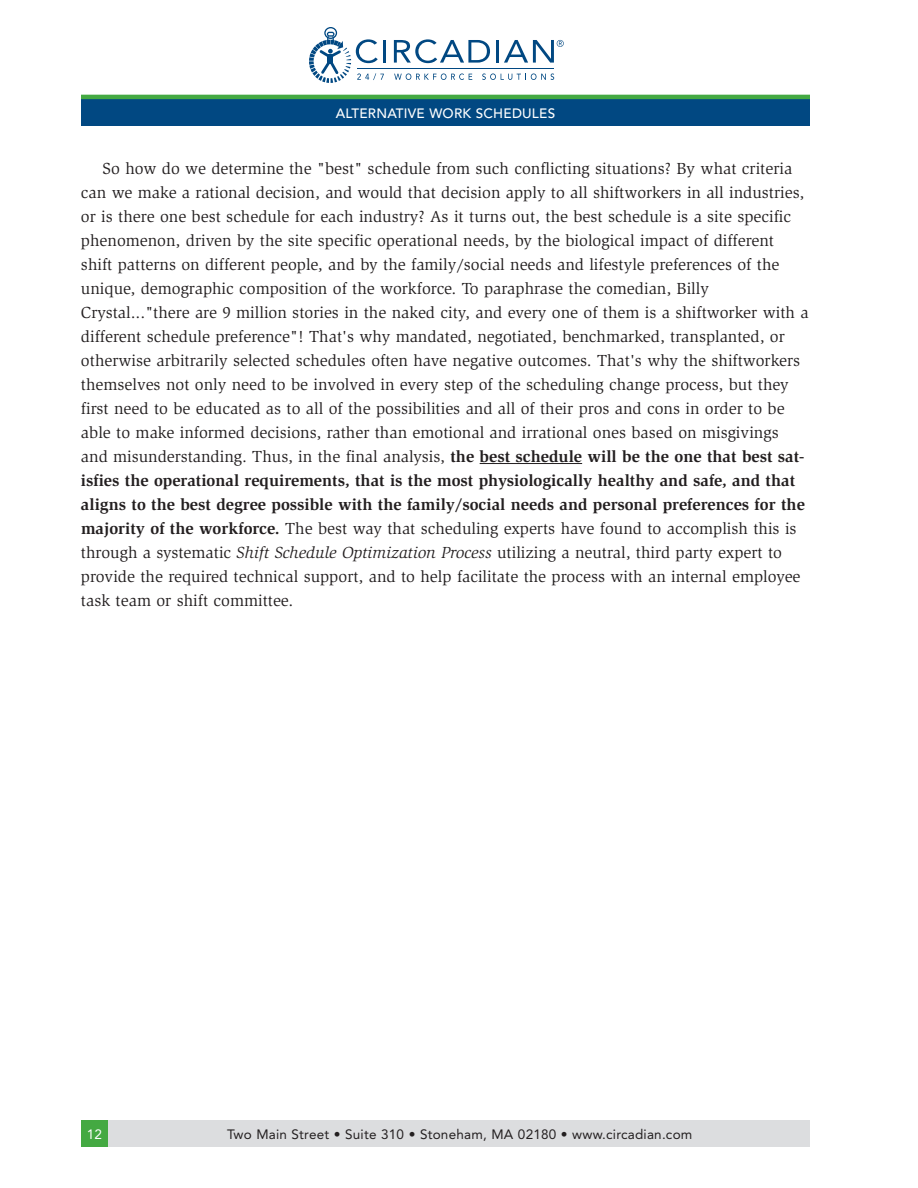
<style>
.page{position:relative;width:918px;height:1188px;background:#fff}
.page>*{position:absolute;margin:0;border:0;box-sizing:border-box;transform-origin:0 0}
.t1{font:16.5px/24px "Slimbach";color:#231f20}
.t2{font:13.5px "Avenir";letter-spacing:.015em;color:#231f20}
.t3{font:500 13.5px "Avenir";letter-spacing:.015em;color:#fff}
.t4{font:13.5px "Avenir";color:#fff}
.s1{font-weight:700}
.s2{font-style:italic}
</style>
<div class="page">
<hr style="left:383px;top:40px;width:3px;height:23px;background:#014882">
<svg style="left:394px;top:39px;width:96px;height:24px"></svg>
<hr style="left:496px;top:40px;width:3px;height:23px;background:#014882">
<svg style="left:394px;top:73px;width:78px;height:7px"></svg>
<svg style="left:482px;top:73px;width:72px;height:7px"></svg>
<hr style="left:357px;top:68px;width:197px;height:1px;background:#014882">
<svg style="left:309px;top:27px;width:75px;height:56px"></svg>
<svg style="left:504px;top:40px;width:60px;height:23px"></svg>
<div style="left:81px;top:99px;width:729px;height:27px;background:#014882"></div>
<hr style="left:81px;top:95px;width:729px;height:4px;background:#44a942">
<div style="left:81px;top:1120px;width:729px;height:28px;background:#dcdddf"></div>
<hr style="left:480px;top:463px;width:102px;height:1px;background:#231f20">
<div style="left:81px;top:1120px;width:27px;height:28px;background:#44a942"></div>
<p class="t3" style="left:336px;top:108px;width:221px">ALTERNATIVE WORK SCHEDULES</p>
<p class="t1" style="left:81px;top:158px;width:729px;text-indent:22px">So how do we determine the "best" schedule from such conflicting situations? By what criteria can we make a rational decision, and would that decision apply to all shiftworkers in all industries, or is there one best schedule for each industry? As it turns out, the best schedule is a site specific phenomenon, driven by the site specific operational needs, by the biological impact of different shift patterns on different people, and by the family/social needs and lifestyle preferences of the unique, demographic composition of the workforce. To paraphrase the comedian, Billy Crystal..."there are 9 million stories in the naked city, and every one of them is a shiftworker with a different schedule preference"! That's why mandated, negotiated, benchmarked, transplanted, or otherwise arbitrarily selected schedules often have negative outcomes. That's why the shiftworkers themselves not only need to be involved in every step of the scheduling change process, but they first need to be educated as to all of the possibilities and all of their pros and cons in order to be able to make informed decisions, rather than emotional and irrational ones based on misgivings and misunderstanding. Thus, in the final analysis, <span class="s1">the best schedule will be the one that best sat&shy;isfies the operational requirements, that is the most physiologically healthy and safe, and that aligns to the best degree possible with the family/social needs and personal preferences for the majority of the workforce.</span> The best way that scheduling experts have found to accomplish this is through a systematic <span class="s2">Shift Schedule Optimization Process</span> utilizing a neutral, third party expert to provide the required technical support, and to help facilitate the process with an internal employee task team or shift committee.</p>
<p class="t4" style="left:87px;top:1129px;width:17px">12</p>
<p class="t2" style="left:227px;top:1129px;width:467px">Two Main Street • Suite 310 • Stoneham, MA 02180 • www.circadian.com</p>
</div>
